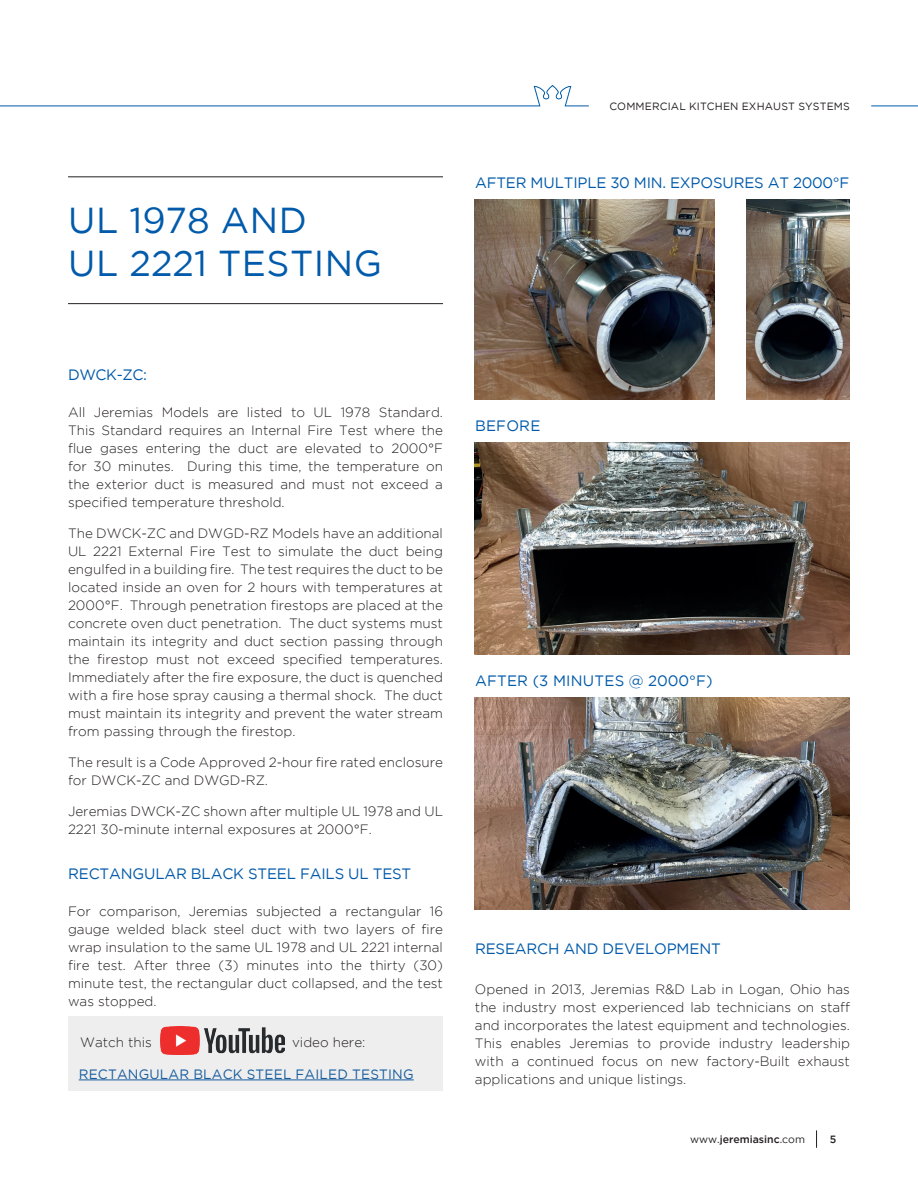
<style>
.page{position:relative;width:918px;height:1188px;background:#fff}
.page>*{position:absolute;margin:0;border:0;box-sizing:border-box;transform-origin:0 0}
.t1{font:36px/43.2px "Gotham";letter-spacing:.015em;color:#015aaa}
.t2{font:15px "Gotham";letter-spacing:-.01em;color:#015aaa}
.t3{font:15px "Gotham";letter-spacing:.015em;color:#015aaa}
.t4{font:300 13.5px/18px "Gotham";color:#231f20;text-align:justify}
.t5{font:13.5px "Gotham";letter-spacing:.015em;color:#175d9e}
.t6{font:10.5px "Gotham";letter-spacing:.015em;color:#231f20}
.t7{font:500 10.5px "Gotham";color:#231f20}
.s1{font-weight:400}
</style>
<div class="page">
<div style="left:68px;top:1016px;width:375px;height:74px;background:#eeeeef"></div>
<hr style="left:68px;top:176px;width:375px;height:1px;background:#231f20">
<hr style="left:68px;top:303px;width:375px;height:1px;background:#231f20">
<img style="left:160px;top:1027px;width:125px;height:28px">
<img style="left:475px;top:442px;width:375px;height:213px">
<img style="left:475px;top:697px;width:375px;height:213px">
<img style="left:746px;top:200px;width:104px;height:200px">
<img style="left:475px;top:200px;width:239px;height:200px">
<hr style="left:79px;top:1080px;width:335px;height:1px;background:#175d9e">
<hr style="left:871px;top:106px;width:47px;height:1px;background:#015aaa">
<svg style="left:0;top:85px;width:589px;height:22px"></svg>
<svg style="left:816px;top:1130px;width:1px;height:18px"></svg>
<h1 class="t1" style="left:68px;top:198px;width:315px">UL 1978 AND<br>UL 2221 TESTING</h1>
<p class="t6" style="left:609px;top:99px;width:242px">COMMERCIAL KITCHEN EXHAUST SYSTEMS</p>
<p class="t2" style="left:475px;top:174px;width:376px">AFTER MULTIPLE 30 MIN. EXPOSURES AT 2000°F</p>
<p class="t2" style="left:68px;top:365px;width:80px">DWCK-ZC:</p>
<p class="t4" style="left:68px;top:403px;width:376px">All Jeremias Models are listed to UL 1978 Standard.<br>This Standard requires an Internal Fire Test where the flue gases entering the duct are elevated to 2000°F for 30 minutes. During this time, the temperature on the exterior duct is measured and must not exceed a specified temperature threshold.</p>
<p class="t4" style="left:68px;top:524px;width:377px">The DWCK-ZC and DWGD-RZ Models have an additional UL 2221 External Fire Test to simulate the duct being engulfed in a building fire. The test requires the duct to be located inside an oven for 2 hours with temperatures at 2000°F. Through penetration firestops are placed at the concrete oven duct penetration. The duct systems must maintain its integrity and duct section passing through the firestop must not exceed specified temperatures.<br>Immediately after the fire exposure, the duct is quenched with a fire hose spray causing a thermal shock. The duct must maintain its integrity and prevent the water stream from passing through the firestop.</p>
<p class="t4" style="left:68px;top:753px;width:376px">The result is a Code Approved 2-hour fire rated enclosure for DWCK-ZC and DWGD-RZ.</p>
<p class="t4" style="left:68px;top:802px;width:376px">Jeremias DWCK-ZC shown after multiple UL 1978 and UL<br>2221 30-minute internal exposures at 2000°F.</p>
<p class="t2" style="left:68px;top:864px;width:345px">RECTANGULAR BLACK STEEL FAILS UL TEST</p>
<p class="t4" style="left:68px;top:902px;width:376px">For comparison, Jeremias subjected a rectangular 16 gauge welded black steel duct with two layers of fire wrap insulation to the same UL 1978 and UL 2221 internal fire test. After three (3) minutes into the thirty (30) minute test, the rectangular duct collapsed, and the test was stopped.</p>
<p class="t4" style="left:80px;top:1033px;width:73px">Watch this</p>
<p class="t4" style="left:292px;top:1033px;width:75px">video here:</p>
<p class="t5" style="left:79px;top:1065px;width:336px">RECTANGULAR BLACK STEEL FAILED TESTING</p>
<p class="t2" style="left:475px;top:416px;width:67px">BEFORE</p>
<p class="t3" style="left:475px;top:671px;width:239px">AFTER (3 MINUTES @ 2000°F)</p>
<p class="t2" style="left:475px;top:939px;width:247px">RESEARCH AND DEVELOPMENT</p>
<p class="t4" style="left:475px;top:980px;width:376px">Opened in 2013, Jeremias R&amp;D Lab in Logan, Ohio has the industry most experienced lab technicians on staff and incorporates the latest equipment and technologies.<br>This enables Jeremias to provide industry leadership with a continued focus on new factory-Built exhaust applications and unique listings.</p>
<p class="t7" style="left:690px;top:1133px;width:116px"><span class="s1">www.</span>jeremiasinc<span class="s1">.com</span></p>
<p class="t7" style="left:830px;top:1133px;width:8px">5</p>
</div>
